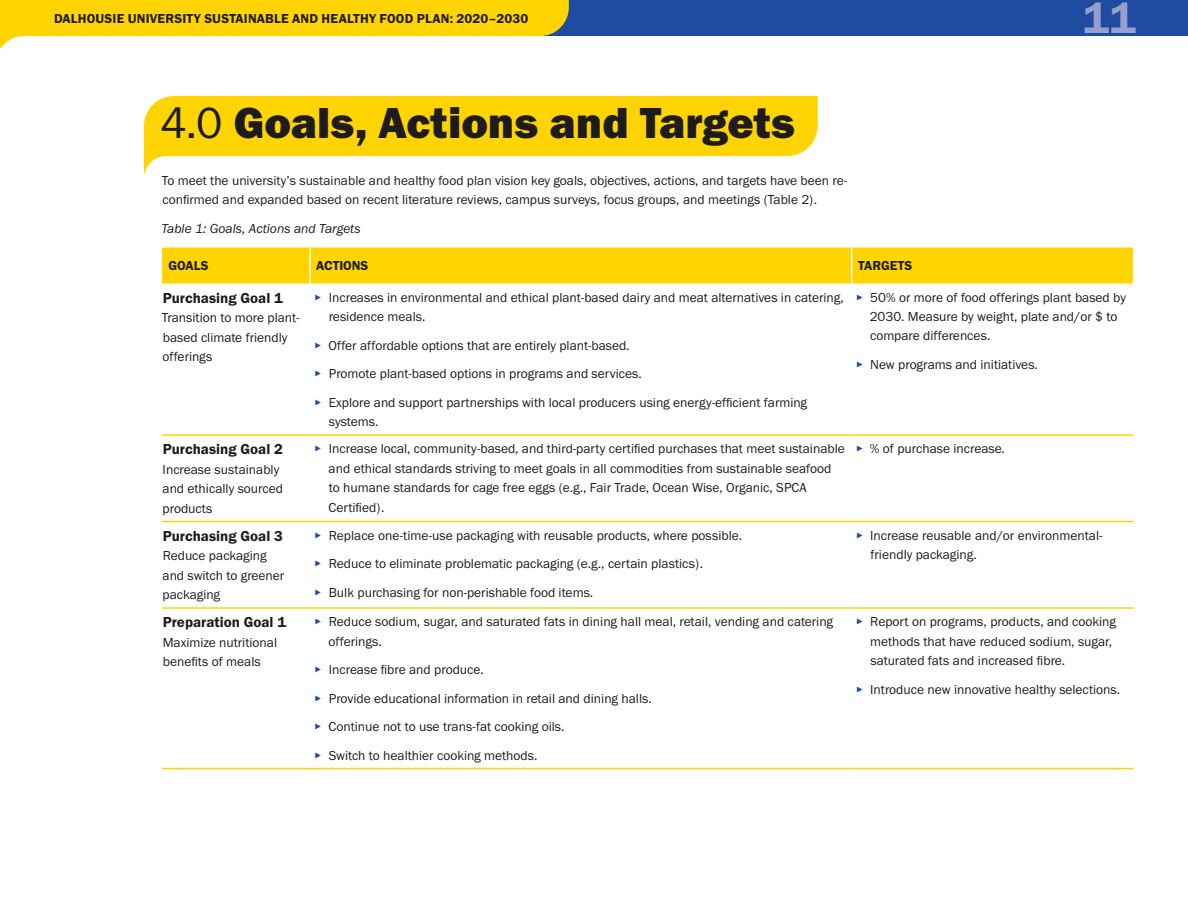
<style>
.page{position:relative;width:1188px;height:918px;background:#fff}
.page>*{position:absolute;margin:0;border:0;box-sizing:border-box;transform-origin:0 0}
.t1{font:45px "Franklin Gothic URW Hea";color:#1d1c1a}
.t2{font:45px "Franklin Gothic URW Dem";color:#979fcf}
.t3{font:15px "Franklin Gothic URW Dem";color:#1d1c1a}
.t4{font:13.5px/19.5px "Franklin Gothic URW Boo";color:#1d1c1a}
.t5{font:13.5px "Franklin Gothic URW Dem";letter-spacing:.01em;color:#1d1c1a}
.t6{font:13.5px "Franklin Gothic URW Boo Ita";color:#1d1c1a}
.s1{font-family:"Franklin Gothic URW Boo"}
.s2{font-family:"Franklin Gothic URW Dem";color:#1f4ba0}
</style>
<div class="page">
<div style="left:0;top:0;width:1188px;height:36px;background:#1f4ba0"></div>
<svg style="left:0;top:0;width:569px;height:49px"></svg>
<svg style="left:144px;top:96px;width:674px;height:78px"></svg>
<hr style="left:166px;top:156px;width:1px;height:45px;background:#fff">
<hr style="left:669px;top:156px;width:1px;height:45px;background:#fff">
<div style="left:162px;top:248px;width:971px;height:36px;background:#ffd400"></div>
<hr style="left:309px;top:248px;width:2px;height:36px;background:#fff">
<hr style="left:851px;top:248px;width:1px;height:36px;background:#fff">
<hr style="left:162px;top:434px;width:148px;height:2px;background:#ffd400">
<hr style="left:310px;top:434px;width:542px;height:2px;background:#ffd400">
<hr style="left:852px;top:434px;width:282px;height:2px;background:#ffd400">
<hr style="left:162px;top:521px;width:148px;height:1px;background:#ffd400">
<hr style="left:310px;top:521px;width:542px;height:1px;background:#ffd400">
<hr style="left:852px;top:521px;width:282px;height:1px;background:#ffd400">
<hr style="left:162px;top:607px;width:148px;height:2px;background:#ffd400">
<hr style="left:310px;top:607px;width:542px;height:2px;background:#ffd400">
<hr style="left:852px;top:607px;width:282px;height:2px;background:#ffd400">
<hr style="left:162px;top:768px;width:148px;height:1px;background:#ffd400">
<hr style="left:310px;top:768px;width:542px;height:1px;background:#ffd400">
<hr style="left:852px;top:768px;width:282px;height:1px;background:#ffd400">
<p class="t5" style="left:54px;top:10px;width:476px">DALHOUSIE UNIVERSITY SUSTAINABLE AND HEALTHY FOOD PLAN: 2020–2030</p>
<h1 class="t2" style="left:1083px;top:-10px;width:55px">11</h1>
<h1 class="t1" style="left:161px;top:94px;width:636px"><span class="s1">4.0</span> Goals, Actions and Targets</h1>
<p class="t4" style="left:162px;top:170px;width:687px">To meet the university’s sustainable and healthy food plan vision key goals, objectives, actions, and targets have been re&shy;confirmed and expanded based on recent literature reviews, campus surveys, focus groups, and meetings (Table 2).</p>
<p class="t6" style="left:161px;top:220px;width:201px">Table 1: Goals, Actions and Targets</p>
<p class="t5" style="left:169px;top:257px;width:42px">GOALS</p>
<p class="t5" style="left:316px;top:257px;width:54px">ACTIONS</p>
<p class="t5" style="left:858px;top:257px;width:56px">TARGETS</p>
<p class="t3" style="left:163px;top:288px;width:122px">Purchasing Goal 1</p>
<p class="t4" style="left:162px;top:308px;width:139px">Transition to more plant&shy;based climate friendly offerings</p>
<p class="t4" style="left:870px;top:287px;width:258px;text-indent:-14px"><span class="s2">▸</span> 50% or more of food offerings plant based by<br>2030. Measure by weight, plate and/or $ to compare differences.</p>
<p class="t4" style="left:856px;top:354px;width:183px"><span class="s2">▸</span> New programs and initiatives.</p>
<p class="t4" style="left:329px;top:287px;width:517px;text-indent:-14px"><span class="s2">▸</span> Increases in environmental and ethical plant-based dairy and meat alternatives in catering, residence meals.</p>
<p class="t4" style="left:315px;top:331px;width:494px;line-height:28.5px"><span class="s2">▸</span> Offer affordable options that are entirely plant-based.<br><span class="s2">▸</span> Promote plant-based options in programs and services.<br><span class="s2">▸</span> Explore and support partnerships with local producers using energy-efficient farming</p>
<p class="t4" style="left:329px;top:412px;width:51px">systems.</p>
<p class="t3" style="left:163px;top:440px;width:122px">Purchasing Goal 2</p>
<p class="t4" style="left:163px;top:459px;width:122px">Increase sustainably and ethically sourced products</p>
<p class="t3" style="left:163px;top:526px;width:122px">Purchasing Goal 3</p>
<p class="t4" style="left:163px;top:546px;width:123px">Reduce packaging and switch to greener packaging</p>
<p class="t3" style="left:163px;top:613px;width:125px">Preparation Goal 1</p>
<p class="t4" style="left:163px;top:632px;width:116px">Maximize nutritional benefits of meals</p>
<p class="t4" style="left:329px;top:439px;width:518px;text-indent:-14px"><span class="s2">▸</span> Increase local, community-based, and third-party certified purchases that meet sustainable and ethical standards striving to meet goals in all commodities from sustainable seafood to humane standards for cage free eggs (e.g., Fair Trade, Ocean Wise, Organic, SPCA Certified).</p>
<p class="t4" style="left:856px;top:439px;width:150px"><span class="s2">▸</span> % of purchase increase.</p>
<p class="t4" style="left:315px;top:521px;width:429px;line-height:28.5px"><span class="s2">▸</span> Replace one-time-use packaging with reusable products, where possible. <span class="s2">▸</span> Reduce to eliminate problematic packaging (e.g., certain plastics).<br><span class="s2">▸</span> Bulk purchasing for non-perishable food items.</p>
<p class="t4" style="left:871px;top:525px;width:233px;text-indent:-14px"><span class="s2">▸</span> Increase reusable and/or environmental&shy;friendly packaging.</p>
<p class="t4" style="left:329px;top:612px;width:506px;text-indent:-14px"><span class="s2">▸</span> Reduce sodium, sugar, and saturated fats in dining hall meal, retail, vending and catering offerings.</p>
<p class="t4" style="left:315px;top:655px;width:339px;line-height:28.5px"><span class="s2">▸</span> Increase fibre and produce.<br><span class="s2">▸</span> Provide educational information in retail and dining halls. <span class="s2">▸</span> Continue not to use trans-fat cooking oils.<br><span class="s2">▸</span> Switch to healthier cooking methods.</p>
<p class="t4" style="left:870px;top:612px;width:247px;text-indent:-14px"><span class="s2">▸</span> Report on programs, products, and cooking methods that have reduced sodium, sugar, saturated fats and increased fibre.</p>
<p class="t4" style="left:856px;top:679px;width:266px"><span class="s2">▸</span> Introduce new innovative healthy selections.</p>
</div>
